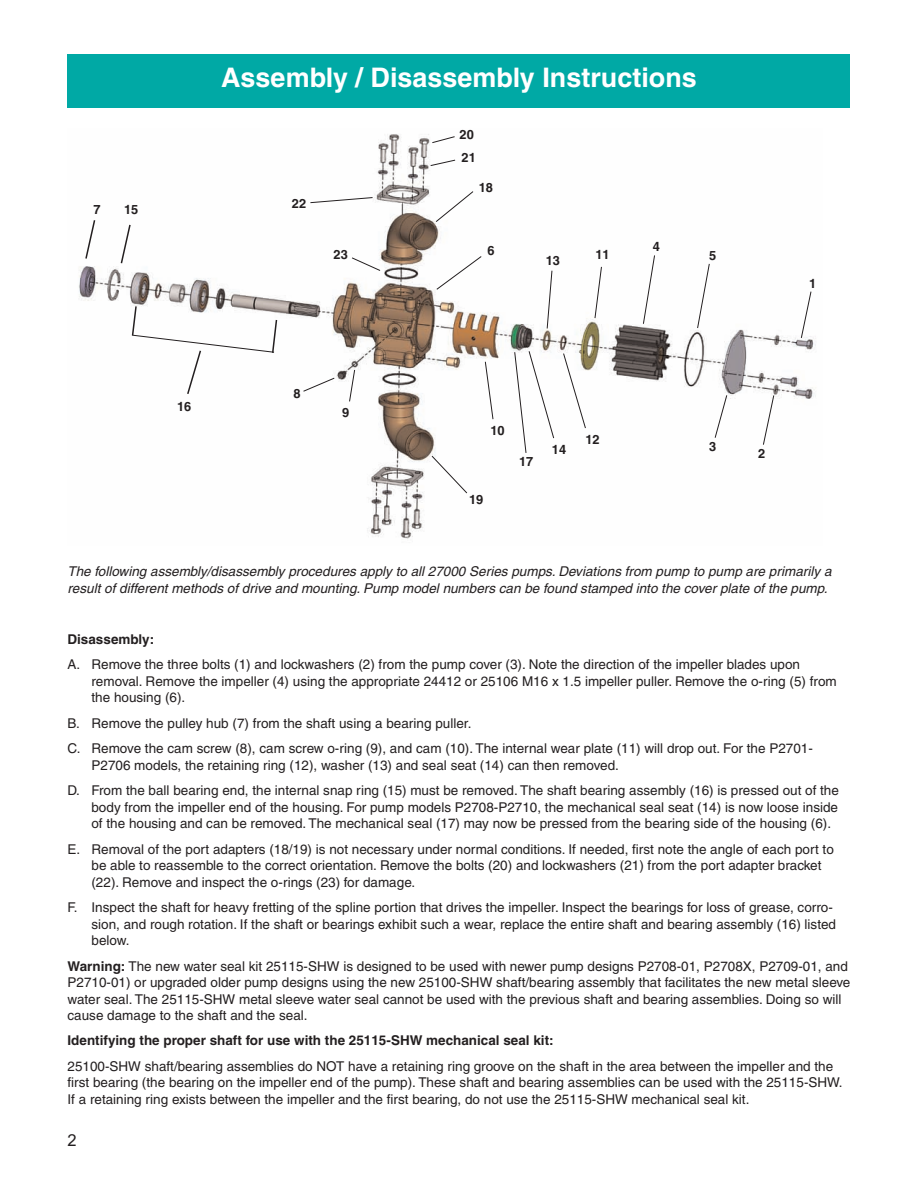
<style>
.page{position:relative;width:918px;height:1188px;background:#fff}
.page>*{position:absolute;margin:0;border:0;box-sizing:border-box;transform-origin:0 0}
.t1{font:700 27px "Helvetica";color:#fff}
.t2{font:16.5px "Arial";color:#231f20}
.t3{font:13.5px/16.5px "Helvetica";color:#231f20}
.t4{font:italic 13.5px/16.5px "Helvetica";color:#231f20}
.t5{font:700 13.5px "Helvetica";color:#231f20}
.t6{font:700 12.9px/23.4px "Helvetica";color:#231f20}
.s1{font-weight:700}
</style>
<div class="page">
<img style="left:79px;top:134px;width:737px;height:405px">
<div style="left:68px;top:54px;width:782px;height:54px;background:#00a9a5"></div>
<svg style="left:84px;top:218px;width:12px;height:42px"></svg>
<svg style="left:120px;top:223px;width:12px;height:42px"></svg>
<svg style="left:131px;top:305px;width:147px;height:91px"></svg>
<svg style="left:310px;top:197px;width:63px;height:6px"></svg>
<svg style="left:351px;top:257px;width:30px;height:14px"></svg>
<svg style="left:431px;top:136px;width:25px;height:8px"></svg>
<svg style="left:430px;top:159px;width:26px;height:7px"></svg>
<svg style="left:435px;top:191px;width:39px;height:32px"></svg>
<svg style="left:436px;top:255px;width:46px;height:35px"></svg>
<svg style="left:303px;top:377px;width:32px;height:15px"></svg>
<svg style="left:349px;top:369px;width:6px;height:33px"></svg>
<svg style="left:431px;top:455px;width:37px;height:39px"></svg>
<svg style="left:484px;top:361px;width:10px;height:59px"></svg>
<svg style="left:514px;top:350px;width:41px;height:104px"></svg>
<svg style="left:563px;top:353px;width:23px;height:76px"></svg>
<svg style="left:546px;top:270px;width:7px;height:59px"></svg>
<svg style="left:697px;top:263px;width:13px;height:66px"></svg>
<svg style="left:594px;top:266px;width:8px;height:53px"></svg>
<svg style="left:643px;top:255px;width:12px;height:70px"></svg>
<svg style="left:714px;top:394px;width:14px;height:45px"></svg>
<svg style="left:762px;top:395px;width:13px;height:51px"></svg>
<svg style="left:800px;top:291px;width:12px;height:48px"></svg>
<h1 class="t1" style="left:221px;top:67px;width:477px">Assembly / Disassembly Instructions</h1>
<p class="t6" style="left:460px;top:124px;width:18px">20<br>21</p>
<p class="t6" style="left:94px;top:199px;width:9px">7</p>
<p class="t6" style="left:124px;top:199px;width:16px">15</p>
<p class="t6" style="left:177px;top:396px;width:16px">16</p>
<p class="t6" style="left:292px;top:193px;width:16px">22</p>
<p class="t6" style="left:334px;top:244px;width:16px">23</p>
<p class="t6" style="left:293px;top:383px;width:9px">8</p>
<p class="t6" style="left:342px;top:401px;width:9px">9</p>
<p class="t6" style="left:479px;top:177px;width:16px">18</p>
<p class="t6" style="left:488px;top:240px;width:9px">6</p>
<p class="t6" style="left:546px;top:250px;width:16px">13</p>
<p class="t6" style="left:595px;top:243px;width:16px">11</p>
<p class="t6" style="left:653px;top:235px;width:9px">4</p>
<p class="t6" style="left:709px;top:245px;width:9px">5</p>
<p class="t6" style="left:809px;top:272px;width:9px">1</p>
<p class="t6" style="left:490px;top:419px;width:16px">10</p>
<p class="t6" style="left:469px;top:489px;width:16px">19</p>
<p class="t6" style="left:519px;top:451px;width:16px">17</p>
<p class="t6" style="left:552px;top:438px;width:16px">14</p>
<p class="t6" style="left:585px;top:429px;width:16px">12</p>
<p class="t6" style="left:709px;top:436px;width:9px">3</p>
<p class="t6" style="left:758px;top:443px;width:9px">2</p>
<p class="t4" style="left:68px;top:565px;width:766px">The following assembly/disassembly procedures apply to all 27000 Series pumps. Deviations from pump to pump are primarily a result of different methods of drive and mounting. Pump model numbers can be found stamped into the cover plate of the pump.</p>
<p class="t5" style="left:67px;top:634px;width:88px">Disassembly:</p>
<p class="t3" style="left:91px;top:658px;width:747px;text-indent:-24px">A. Remove the three bolts (1) and lockwashers (2) from the pump cover (3). Note the direction of the impeller blades upon removal. Remove the impeller (4) using the appropriate 24412 or 25106 M16 x 1.5 impeller puller. Remove the o-ring (5) from the housing (6).</p>
<p class="t3" style="left:67px;top:711px;width:747px;line-height:25.5px">B. Remove the pulley hub (7) from the shaft using a bearing puller.<br>C. Remove the cam screw (8), cam screw o-ring (9), and cam (10). The internal wear plate (11) will drop out. For the P2701-</p>
<p class="t3" style="left:67px;top:753px;width:773px;line-height:25.5px;text-indent:24px">P2706 models, the retaining ring (12), washer (13) and seal seat (14) can then removed.<br>D. From the ball bearing end, the internal snap ring (15) must be removed. The shaft bearing assembly (16) is pressed out of the</p>
<p class="t3" style="left:91px;top:800px;width:748px">body from the impeller end of the housing. For pump models P2708-P2710, the mechanical seal seat (14) is now loose inside of the housing and can be removed. The mechanical seal (17) may now be pressed from the bearing side of the housing (6).</p>
<p class="t3" style="left:92px;top:842px;width:744px;text-indent:-24px">E. Removal of the port adapters (18/19) is not necessary under normal conditions. If needed, first note the angle of each port to be able to reassemble to the correct orientation. Remove the bolts (20) and lockwashers (21) from the port adapter bracket (22). Remove and inspect the o-rings (23) for damage.</p>
<p class="t3" style="left:92px;top:900px;width:746px;text-indent:-24px">F. Inspect the shaft for heavy fretting of the spline portion that drives the impeller. Inspect the bearings for loss of grease, corro&shy;sion, and rough rotation. If the shaft or bearings exhibit such a wear, replace the entire shaft and bearing assembly (16) listed below.</p>
<p class="t3" style="left:68px;top:959px;width:784px"><span class="s1">Warning:</span> The new water seal kit 25115-SHW is designed to be used with newer pump designs P2708-01, P2708X, P2709-01, and P2710-01) or upgraded older pump designs using the new 25100-SHW shaft/bearing assembly that facilitates the new metal sleeve water seal. The 25115-SHW metal sleeve water seal cannot be used with the previous shaft and bearing assemblies. Doing so will cause damage to the shaft and the seal.</p>
<p class="t5" style="left:68px;top:1035px;width:488px">Identifying the proper shaft for use with the 25115-SHW mechanical seal kit:</p>
<p class="t3" style="left:68px;top:1059px;width:777px">25100-SHW shaft/bearing assemblies do NOT have a retaining ring groove on the shaft in the area between the impeller and the first bearing (the bearing on the impeller end of the pump). These shaft and bearing assemblies can be used with the 25115-SHW.<br>If a retaining ring exists between the impeller and the first bearing, do not use the 25115-SHW mechanical seal kit.</p>
<p class="t2" style="left:68px;top:1131px;width:11px">2</p>
</div>
